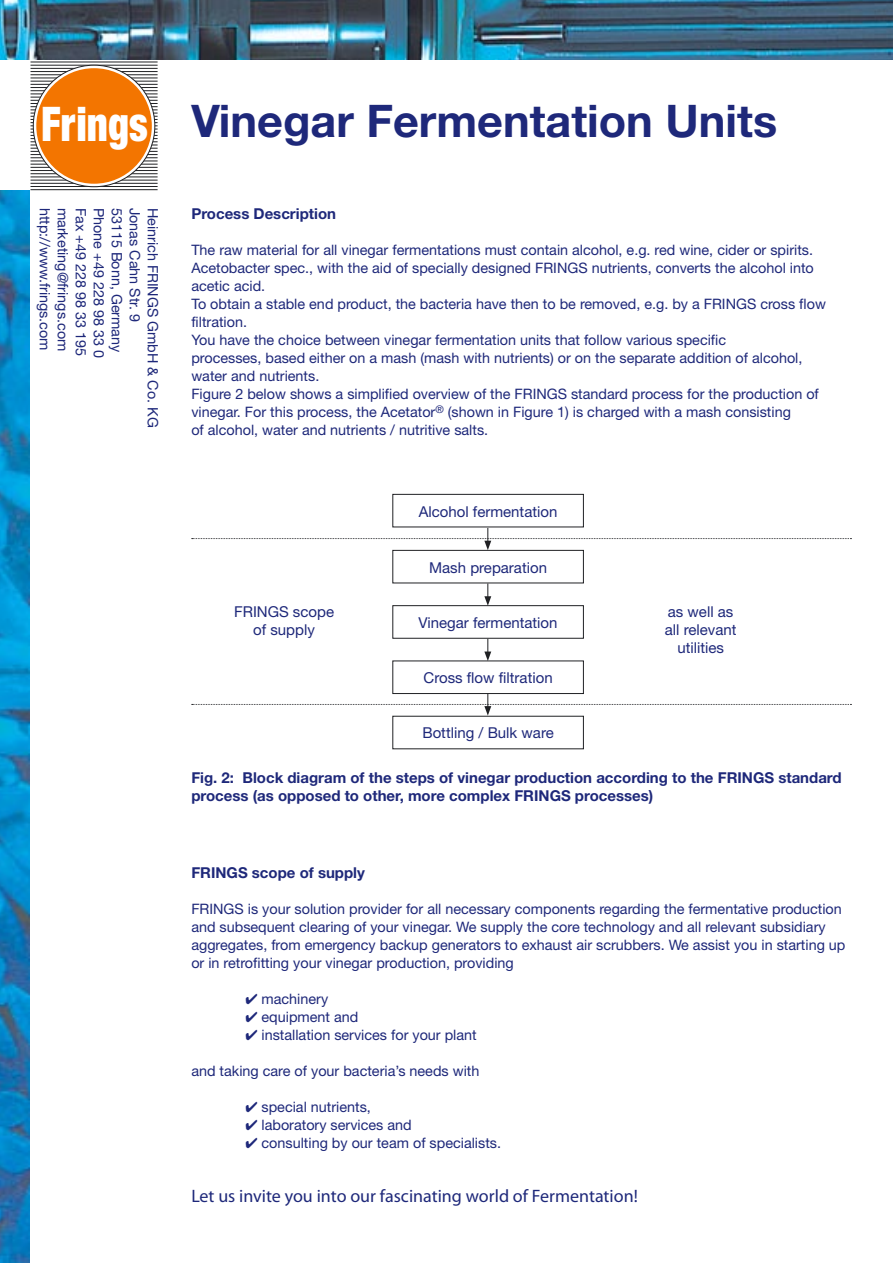
<style>
.page{position:relative;width:893px;height:1263px;background:#fff}
.page>*{position:absolute;margin:0;border:0;box-sizing:border-box;transform-origin:0 0}
.t1{font:700 45px "Helvetica Neue";color:#1e287a}
.t2{font:italic 500 18px "Helvetica Neue";color:#1e287a}
.t3{font:700 15px/18px "Helvetica Neue";color:#1e287a}
.t4{font:15px "Helvetica Neue";color:#1e287a}
.t5{font:14.4px/18px "Helvetica Neue";color:#1e287a}
</style>
<div class="page">
<hr style="left:31px;top:62px;width:127px;height:1px;background:#202124">
<hr style="left:31px;top:65px;width:127px;height:1px;background:#202124">
<hr style="left:31px;top:68px;width:127px;height:1px;background:#202124">
<hr style="left:31px;top:71px;width:127px;height:1px;background:#202124">
<hr style="left:31px;top:74px;width:127px;height:1px;background:#202124">
<hr style="left:31px;top:78px;width:127px;height:1px;background:#202124">
<hr style="left:31px;top:81px;width:127px;height:1px;background:#202124">
<hr style="left:31px;top:84px;width:127px;height:1px;background:#202124">
<hr style="left:31px;top:87px;width:127px;height:1px;background:#202124">
<hr style="left:31px;top:90px;width:127px;height:1px;background:#202124">
<hr style="left:31px;top:94px;width:127px;height:1px;background:#202124">
<hr style="left:31px;top:97px;width:127px;height:1px;background:#202124">
<hr style="left:31px;top:100px;width:127px;height:1px;background:#202124">
<hr style="left:31px;top:103px;width:127px;height:1px;background:#202124">
<hr style="left:31px;top:106px;width:127px;height:1px;background:#202124">
<hr style="left:31px;top:110px;width:127px;height:1px;background:#202124">
<hr style="left:31px;top:113px;width:127px;height:1px;background:#202124">
<hr style="left:31px;top:116px;width:127px;height:1px;background:#202124">
<hr style="left:31px;top:119px;width:127px;height:1px;background:#202124">
<hr style="left:31px;top:122px;width:127px;height:1px;background:#202124">
<hr style="left:31px;top:126px;width:127px;height:1px;background:#202124">
<hr style="left:31px;top:129px;width:127px;height:1px;background:#202124">
<hr style="left:31px;top:132px;width:127px;height:1px;background:#202124">
<hr style="left:31px;top:135px;width:127px;height:1px;background:#202124">
<hr style="left:31px;top:138px;width:127px;height:1px;background:#202124">
<hr style="left:31px;top:142px;width:127px;height:1px;background:#202124">
<hr style="left:31px;top:145px;width:127px;height:1px;background:#202124">
<hr style="left:31px;top:148px;width:127px;height:1px;background:#202124">
<hr style="left:31px;top:151px;width:127px;height:1px;background:#202124">
<hr style="left:31px;top:154px;width:127px;height:1px;background:#202124">
<hr style="left:31px;top:157px;width:127px;height:1px;background:#202124">
<hr style="left:31px;top:161px;width:127px;height:1px;background:#202124">
<hr style="left:31px;top:164px;width:127px;height:1px;background:#202124">
<hr style="left:31px;top:167px;width:127px;height:1px;background:#202124">
<hr style="left:31px;top:170px;width:127px;height:1px;background:#202124">
<hr style="left:31px;top:173px;width:127px;height:1px;background:#202124">
<hr style="left:31px;top:177px;width:127px;height:1px;background:#202124">
<hr style="left:31px;top:180px;width:127px;height:1px;background:#202124">
<hr style="left:31px;top:183px;width:127px;height:1px;background:#202124">
<hr style="left:31px;top:186px;width:127px;height:1px;background:#202124">
<hr style="left:31px;top:189px;width:127px;height:1px;background:#202124">
<svg style="left:33px;top:65px;width:122px;height:122px"></svg>
<div style="left:36px;top:68px;width:116px;height:116px;background:#f37500;border-radius:50%"></div>
<img style="left:0;top:0;width:893px;height:60px">
<img style="left:0;top:190px;width:30px;height:1073px">
<div style="left:392px;top:494px;width:192px;height:33px;border:1px solid #202124"></div>
<div style="left:392px;top:550px;width:192px;height:33px;border:1px solid #202124"></div>
<div style="left:392px;top:605px;width:192px;height:34px;border:1px solid #202124"></div>
<svg style="left:484px;top:583px;width:7px;height:23px"></svg>
<svg style="left:484px;top:639px;width:7px;height:22px"></svg>
<svg style="left:192px;top:693px;width:659px;height:23px"></svg>
<svg style="left:192px;top:528px;width:659px;height:22px"></svg>
<p class="t5" style="left:108px;top:207px;width:152px;rotate:90deg">Phone +49 228 98 33 0</p>
<p class="t5" style="left:126px;top:207px;width:146px;rotate:90deg">53115 Bonn, Germany</p>
<p class="t5" style="left:144px;top:207px;width:116px;rotate:90deg">Jonas Cahn Str. 9</p>
<p class="t5" style="left:162px;top:207px;width:222px;rotate:90deg">Heinrich FRINGS GmbH &amp; Co. KG</p>
<p class="t5" style="left:54px;top:207px;width:145px;rotate:90deg">http://www.frings.com</p>
<p class="t5" style="left:72px;top:207px;width:145px;rotate:90deg">marketing@frings.com</p>
<p class="t5" style="left:90px;top:207px;width:150px;rotate:90deg">Fax +49 228 98 33 195</p>
<p class="t1" style="left:191px;top:93px;width:587px">Vinegar Fermentation Units</p>
<p class="t3" style="left:191px;top:205px;width:146px">Process Description</p>
<p class="t5" style="left:191px;top:241px;width:623px">The raw material for all vinegar fermentations must contain alcohol, e.g. red wine, cider or spirits.</p>
<p class="t5" style="left:191px;top:259px;width:624px">Acetobacter spec., with the aid of specially designed FRINGS nutrients, converts the alcohol into acetic acid.</p>
<p class="t5" style="left:191px;top:295px;width:636px">To obtain a stable end product, the bacteria have then to be removed, e.g. by a FRINGS cross flow filtration.</p>
<p class="t5" style="left:191px;top:331px;width:536px">You have the choice between vinegar fermentation units that follow various specific</p>
<p class="t5" style="left:191px;top:349px;width:613px">processes, based either on a mash (mash with nutrients) or on the separate addition of alcohol,</p>
<p class="t5" style="left:191px;top:367px;width:130px">water and nutrients.</p>
<p class="t5" style="left:191px;top:385px;width:629px">Figure 2 below shows a simplified overview of the FRINGS standard process for the production of vinegar. For this process, the Acetator<sup>®</sup> (shown in Figure 1) is charged with a mash consisting</p>
<p class="t5" style="left:191px;top:421px;width:298px">of alcohol, water and nutrients / nutritive salts.</p>
<p class="t4" style="left:419px;top:502px;width:140px">Alcohol fermentation</p>
<p class="t4" style="left:234px;top:603px;width:101px">FRINGS scope</p>
<p class="t4" style="left:253px;top:621px;width:63px">of supply</p>
<p class="t4" style="left:429px;top:558px;width:119px">Mash preparation</p>
<p class="t4" style="left:419px;top:614px;width:140px">Vinegar fermentation</p>
<p class="t4" style="left:423px;top:669px;width:131px">Cross flow filtration</p>
<p class="t4" style="left:422px;top:724px;width:133px">Bottling / Bulk ware</p>
<p class="t4" style="left:668px;top:603px;width:67px">as well as</p>
<p class="t4" style="left:665px;top:621px;width:73px">all relevant</p>
<p class="t4" style="left:677px;top:639px;width:48px">utilities</p>
<p class="t3" style="left:191px;top:768px;width:652px">Fig. 2: Block diagram of the steps of vinegar production according to the FRINGS standard process (as opposed to other, more complex FRINGS processes)</p>
<p class="t3" style="left:191px;top:864px;width:175px">FRINGS scope of supply</p>
<p class="t5" style="left:191px;top:900px;width:656px">FRINGS is your solution provider for all necessary components regarding the fermentative production and subsequent clearing of your vinegar. We supply the core technology and all relevant subsidiary aggregates, from emergency backup generators to exhaust air scrubbers. We assist you in starting up or in retrofitting your vinegar production, providing</p>
<p class="t5" style="left:245px;top:990px;width:84px">✔ machinery</p>
<p class="t5" style="left:245px;top:1008px;width:115px">✔ equipment and</p>
<p class="t5" style="left:245px;top:1026px;width:233px">✔ installation services for your plant</p>
<p class="t5" style="left:191px;top:1062px;width:290px">and taking care of your bacteria’s needs with</p>
<p class="t5" style="left:245px;top:1098px;width:127px">✔ special nutrients,</p>
<p class="t5" style="left:245px;top:1116px;width:168px">✔ laboratory services and</p>
<p class="t5" style="left:245px;top:1134px;width:257px">✔ consulting by our team of specialists.</p>
<p class="t2" style="left:191px;top:1186px;width:448px">Let us invite you into our fascinating world of Fermentation!</p>
</div>
